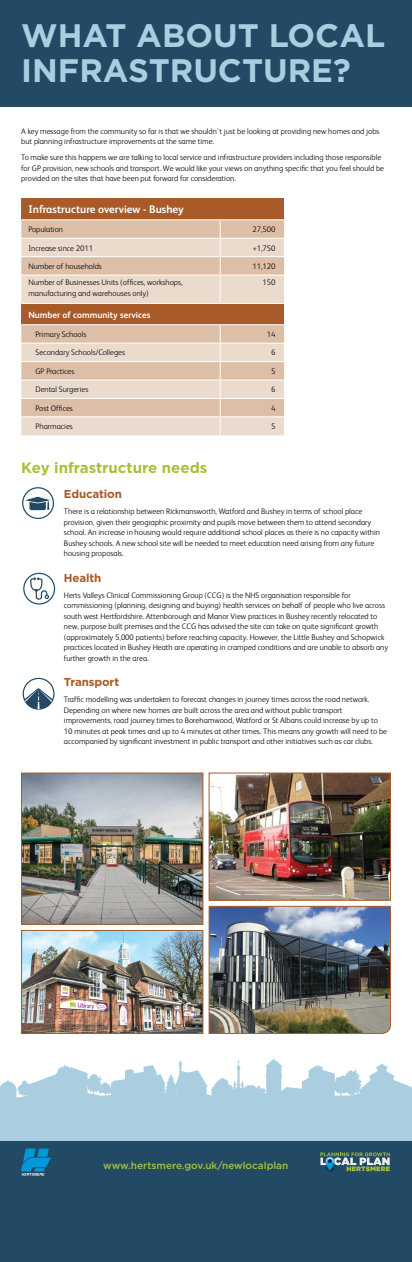
<style>
.page{position:relative;width:412px;height:1262px;background:#fff}
.page>*{position:absolute;margin:0;border:0;box-sizing:border-box;transform-origin:0 0}
.t1{font:700 32.5px/35px "Gotham";color:#aacde0}
.t2{font:700 15px "Gotham";color:#a7c139}
.t3{font:700 11.5px "Gotham";letter-spacing:-.01em;color:#a85a28}
.t4{font:700 11px "FS Albert";color:#fff}
.t5{font:500 10px "Gotham";color:#a7c139}
.t6{font:700 9px "FS Albert";color:#fff}
.t7{font:300 8px/10.5px "FS Albert";color:#000}
</style>
<div class="page">
<svg style="left:0;top:1059px;width:411px;height:82px;fill:#aacde0"></svg>
<div style="left:0;top:1141px;width:411px;height:120px;background:#224a65"></div>
<svg style="left:21px;top:1148px;width:30px;height:27px"></svg>
<div style="left:0;top:0;width:411px;height:106px;background:#224a65"></div>
<svg style="left:347px;top:1152px;width:43px;height:20px"></svg>
<svg style="left:320px;top:1152px;width:69px;height:19px"></svg>
<div style="left:21px;top:198px;width:262px;height:22px;background:#a85a28"></div>
<svg style="left:21px;top:220px;width:262px;height:18px;background:#dec1aa"></svg>
<svg style="left:21px;top:239px;width:262px;height:196px;background:#e5d0bf"></svg>
<div style="left:21px;top:303px;width:262px;height:22px;background:#a85a28"></div>
<hr style="left:21px;top:219px;width:199px;height:1px;background:#fff">
<hr style="left:220px;top:219px;width:63px;height:1px;background:#fff">
<hr style="left:21px;top:256px;width:199px;height:1px;background:#fff">
<hr style="left:220px;top:256px;width:63px;height:1px;background:#fff">
<hr style="left:21px;top:274px;width:199px;height:1px;background:#fff">
<hr style="left:220px;top:274px;width:63px;height:1px;background:#fff">
<svg style="left:219px;top:220px;width:1px;height:83px"></svg>
<hr style="left:21px;top:303px;width:199px;height:1px;background:#fff">
<hr style="left:220px;top:303px;width:63px;height:1px;background:#fff">
<hr style="left:21px;top:324px;width:199px;height:1px;background:#fff">
<hr style="left:220px;top:324px;width:63px;height:1px;background:#fff">
<hr style="left:21px;top:342px;width:199px;height:1px;background:#fff">
<hr style="left:220px;top:342px;width:63px;height:1px;background:#fff">
<hr style="left:21px;top:361px;width:199px;height:1px;background:#fff">
<hr style="left:220px;top:361px;width:63px;height:1px;background:#fff">
<hr style="left:21px;top:379px;width:199px;height:1px;background:#fff">
<hr style="left:220px;top:379px;width:63px;height:1px;background:#fff">
<hr style="left:21px;top:398px;width:199px;height:1px;background:#fff">
<hr style="left:220px;top:398px;width:63px;height:1px;background:#fff">
<hr style="left:21px;top:416px;width:199px;height:1px;background:#fff">
<hr style="left:220px;top:416px;width:63px;height:1px;background:#fff">
<svg style="left:219px;top:325px;width:1px;height:110px"></svg>
<svg style="left:23px;top:488px;width:30px;height:30px"></svg>
<div style="left:22px;top:487px;width:32px;height:32px;border:1px solid #224a65;border-radius:50%"></div>
<svg style="left:25px;top:496px;width:25px;height:14px"></svg>
<svg style="left:24px;top:573px;width:30px;height:31px"></svg>
<div style="left:23px;top:572px;width:32px;height:32px;border:1px solid #224a65;border-radius:50%"></div>
<svg style="left:29px;top:577px;width:20px;height:23px"></svg>
<svg style="left:23px;top:678px;width:31px;height:31px"></svg>
<div style="left:23px;top:677px;width:31px;height:32px;border:1px solid #224a65;border-radius:50%"></div>
<svg style="left:23px;top:688px;width:31px;height:21px"></svg>
<img style="left:23px;top:774px;width:178px;height:148px">
<div style="left:21px;top:772px;width:182px;height:152px;border:1px solid #a85a28"></div>
<img style="left:210px;top:774px;width:178px;height:124px">
<div style="left:208px;top:772px;width:182px;height:128px;border:1px solid #a85a28"></div>
<img style="left:208px;top:905px;width:182px;height:128px">
<img style="left:23px;top:932px;width:178px;height:99px">
<div style="left:21px;top:930px;width:182px;height:103px;border:1px solid #a85a28"></div>
<h1 class="t1" style="left:21px;top:18px;width:365px">WHAT ABOUT LOCAL<br>INFRASTRUCTURE?</h1>
<p class="t7" style="left:21px;top:125px;width:359px">A key message from the community so far is that we shouldn’t just be looking at providing new homes and jobs but planning infrastructure improvements at the same time.</p>
<p class="t7" style="left:21px;top:152px;width:364px">To make sure this happens we are talking to local service and infrastructure providers including those responsible for GP provision, new schools and transport. We would like your views on anything specific that you feel should be provided on the sites that have been put forward for consideration.</p>
<h3 class="t4" style="left:28px;top:202px;width:156px">Infrastructure overview - Bushey</h3>
<p class="t7" style="left:28px;top:224px;width:36px">Population</p>
<p class="t7" style="left:252px;top:224px;width:25px">27,500</p>
<p class="t7" style="left:28px;top:242px;width:66px">Increase since 2011</p>
<p class="t7" style="left:252px;top:242px;width:24px">+1,750</p>
<p class="t7" style="left:28px;top:260px;width:75px">Number of households</p>
<p class="t7" style="left:252px;top:260px;width:25px">11,120</p>
<p class="t7" style="left:28px;top:277px;width:155px">Number of Businesses Units (offices, workshops, manufacturing and warehouses only)</p>
<p class="t7" style="left:262px;top:277px;width:14px">150</p>
<p class="t6" style="left:28px;top:308px;width:123px">Number of community services</p>
<p class="t7" style="left:35px;top:328px;width:52px">Primary Schools</p>
<p class="t7" style="left:266px;top:328px;width:10px">14</p>
<p class="t7" style="left:35px;top:347px;width:91px">Secondary Schools/Colleges</p>
<p class="t7" style="left:271px;top:347px;width:6px">6</p>
<p class="t7" style="left:35px;top:365px;width:40px">GP Practices</p>
<p class="t7" style="left:271px;top:365px;width:6px">5</p>
<p class="t7" style="left:35px;top:384px;width:54px">Dental Surgeries</p>
<p class="t7" style="left:271px;top:384px;width:6px">6</p>
<p class="t7" style="left:35px;top:402px;width:39px">Post Offices</p>
<p class="t7" style="left:271px;top:402px;width:6px">4</p>
<p class="t7" style="left:35px;top:421px;width:39px">Pharmacies</p>
<p class="t7" style="left:271px;top:421px;width:6px">5</p>
<h2 class="t2" style="left:21px;top:457px;width:187px">Key infrastructure needs</h2>
<h3 class="t3" style="left:64px;top:486px;width:59px">Education</h3>
<p class="t7" style="left:64px;top:506px;width:317px">There is a relationship between Rickmansworth, Watford and Bushey in terms of school place provision, given their geographic proximity and pupils move between them to attend secondary school. An increase in housing would require additional school places as there is no capacity within Bushey schools. A new school site will be needed to meet education need arising from any future housing proposals.</p>
<h3 class="t3" style="left:64px;top:570px;width:39px">Health</h3>
<p class="t7" style="left:64px;top:589px;width:325px">Herts Valleys Clinical Commissioning Group (CCG) is the NHS organisation responsible for commissioning (planning, designing and buying) health services on behalf of people who live across south west Hertfordshire. Attenborough and Manor View practices in Bushey recently relocated to new, purpose built premises and the CCG has advised the site can take on quite significant growth (approximately 5,000 patients) before reaching capacity. However, the Little Bushey and Schopwick practices located in Bushey Heath are operating in cramped conditions and are unable to absorb any further growth in the area.</p>
<h3 class="t3" style="left:64px;top:674px;width:57px">Transport</h3>
<p class="t7" style="left:64px;top:694px;width:324px">Traffic modelling was undertaken to forecast changes in journey times across the road network.<br>Depending on where new homes are built across the area and without public transport improvements, road journey times to Borehamwood, Watford or St Albans could increase by up to 10 minutes at peak times and up to 4 minutes at other times. This means any growth will need to be accompanied by significant investment in public transport and other initiatives such as car clubs.</p>
<p class="t5" style="left:103px;top:1159px;width:186px">www.hertsmere.gov.uk/newlocalplan</p>
</div>
